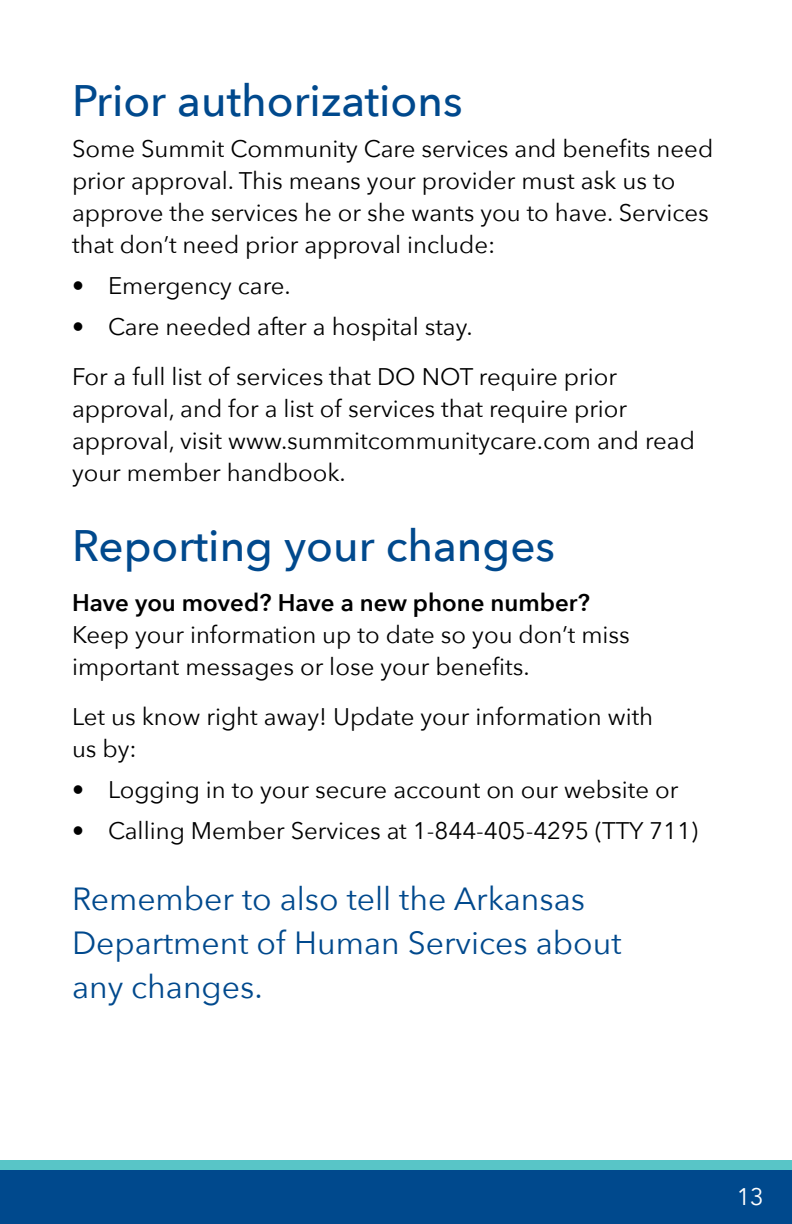
<style>
.page{position:relative;width:792px;height:1224px;background:#fff}
.page>*{position:absolute;margin:0;border:0;box-sizing:border-box;transform-origin:0 0}
.t1{font:500 44px "Avenir Next";color:#00498d}
.t2{font:32px/44px "Avenir Next";color:#00498d}
.t3{font:24px/32px "Avenir Next";color:#000}
.t4{font:600 24px "Avenir Next";color:#000}
.t5{font:24px "Avenir";color:#fff}
</style>
<div class="page">
<div style="left:0;top:1160px;width:792px;height:64px;background:#58c5c7"></div>
<div style="left:0;top:1170px;width:792px;height:54px;background:#00498d"></div>
<h2 class="t1" style="left:72px;top:63px;width:392px">Prior authorizations</h2>
<p class="t3" style="left:72px;top:132px;width:643px">Some Summit Community Care services and benefits need prior approval. This means your provider must ask us to approve the services he or she wants you to have. Services that don’t need prior approval include:</p>
<p class="t3" style="left:72px;top:269px;width:220px">• Emergency care.</p>
<p class="t3" style="left:72px;top:310px;width:402px">• Care needed after a hospital stay.</p>
<p class="t3" style="left:72px;top:360px;width:624px">For a full list of services that DO NOT require prior approval, and for a list of services that require prior approval, visit www.summitcommunitycare.com and read your member handbook.</p>
<h2 class="t1" style="left:72px;top:508px;width:485px">Reporting your changes</h2>
<p class="t4" style="left:72px;top:582px;width:520px">Have you moved? Have a new phone number?</p>
<p class="t3" style="left:72px;top:617px;width:559px">Keep your information up to date so you don’t miss important messages or lose your benefits.</p>
<p class="t3" style="left:72px;top:699px;width:583px">Let us know right away! Update your information with us by:</p>
<p class="t3" style="left:72px;top:772px;width:608px">• Logging in to your secure account on our website or</p>
<p class="t3" style="left:72px;top:813px;width:628px">• Calling Member Services at 1-844-405-4295 (TTY 711)</p>
<p class="t2" style="left:72px;top:875px;width:551px">Remember to also tell the Arkansas<br>Department of Human Services about any changes.</p>
<p class="t5" style="left:737px;top:1182px;width:28px">13</p>
</div>
